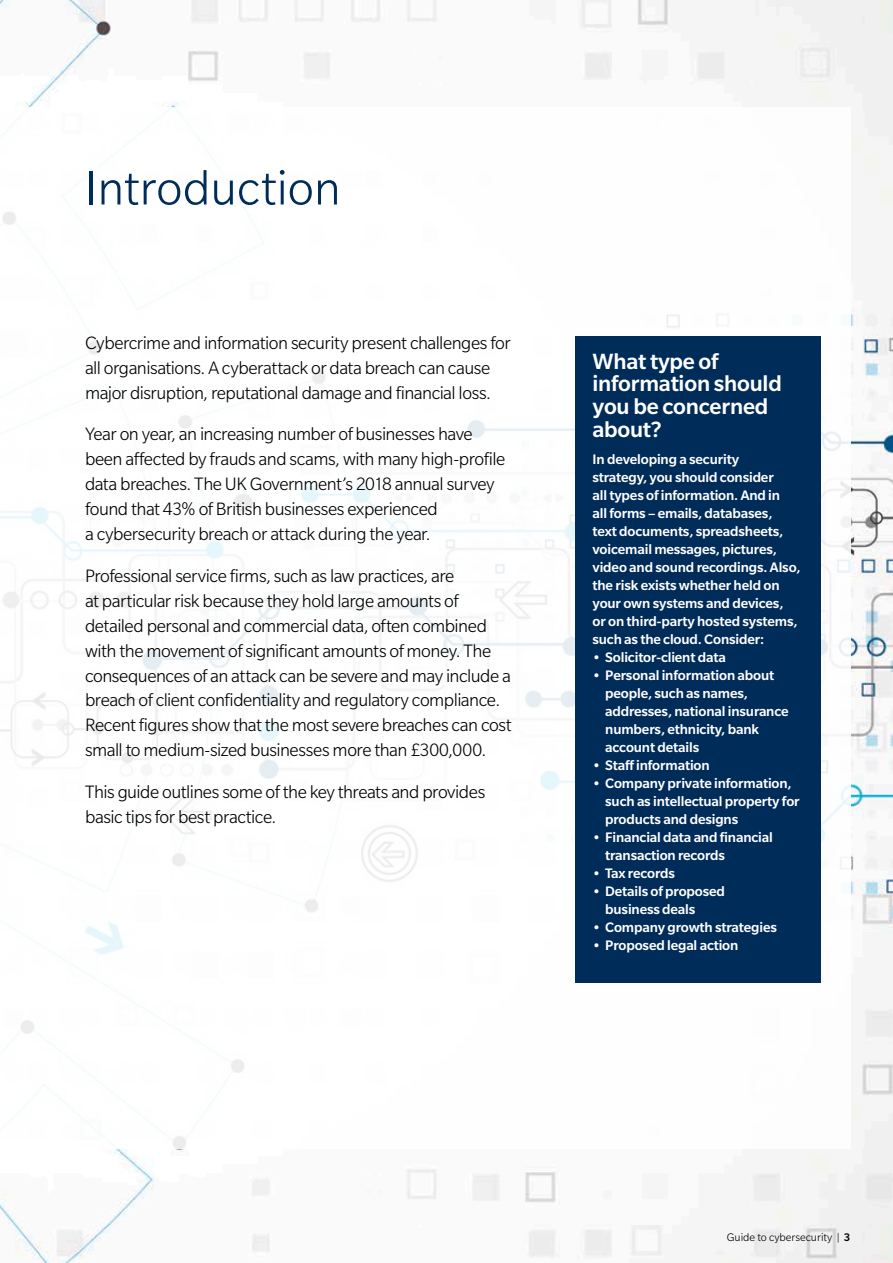
<style>
.page{position:relative;width:893px;height:1263px;background:#fff}
.page>*{position:absolute;margin:0;border:0;box-sizing:border-box;transform-origin:0 0}
.Page_ID{font:300 52.5px "Slate Std";color:#002c59}
.body_sans_slate_no_i{font:500 24px/22.8px "Slate Std";letter-spacing:-.01em;color:#fff}
.Standfirst{font:300 19.5px/24.9px "Slate Std";letter-spacing:-.025em;color:#000}
.body_sans_slate_no_i-2{font:500 15px/18px "Slate Std";letter-spacing:-.01em;color:#fff}
.t1{font:300 12px "Slate Std";color:#000}
.s1{font-weight:500}
</style>
<div class="page">
<img style="left:0;top:0;width:893px;height:1263px">
<div style="left:0;top:107px;width:850px;height:1042px;background:#fff"></div>
<div style="left:575px;top:336px;width:246px;height:646px;background:#002c59"></div>
<p class="Page_ID" style="left:85px;top:161px;width:257px">Introduction</p>
<p class="Standfirst" style="left:85px;top:330px;width:427px">Cybercrime and information security present challenges for all organisations. A cyberattack or data breach can cause major disruption, reputational damage and financial loss.</p>
<p class="Standfirst" style="left:85px;top:422px;width:422px">Year on year, an increasing number of businesses have been affected by frauds and scams, with many high-profile data breaches. The UK Government’s 2018 annual survey found that 43% of British businesses experienced<br>a cybersecurity breach or attack during the year.</p>
<p class="Standfirst" style="left:85px;top:563px;width:428px">Professional service firms, such as law practices, are<br>at particular risk because they hold large amounts of detailed personal and commercial data, often combined with the movement of significant amounts of money. The consequences of an attack can be severe and may include a breach of client confidentiality and regulatory compliance.<br>Recent figures show that the most severe breaches can cost small to medium-sized businesses more than £300,000.</p>
<p class="Standfirst" style="left:85px;top:779px;width:402px">This guide outlines some of the key threats and provides basic tips for best practice.</p>
<p class="body_sans_slate_no_i" style="left:592px;top:349px;width:191px">What type of information should you be concerned about?</p>
<p class="body_sans_slate_no_i-2" style="left:592px;top:450px;width:210px">In developing a security<br>strategy, you should consider<br>all types of information. And in<br>all forms – emails, databases, text documents, spreadsheets, voicemail messages, pictures, video and sound recordings. Also, the risk exists whether held on your own systems and devices,<br>or on third-party hosted systems, such as the cloud. Consider:</p>
<p class="body_sans_slate_no_i-2" style="left:592px;top:648px;width:135px">• Solicitor-client data</p>
<p class="body_sans_slate_no_i-2" style="left:605px;top:666px;width:185px;text-indent:-13px">• Personal information about people, such as names, addresses, national insurance numbers, ethnicity, bank account details</p>
<p class="body_sans_slate_no_i-2" style="left:592px;top:756px;width:119px">• Staff information</p>
<p class="body_sans_slate_no_i-2" style="left:605px;top:774px;width:196px;text-indent:-13px">• Company private information, such as intellectual property for products and designs</p>
<p class="body_sans_slate_no_i-2" style="left:605px;top:828px;width:169px;text-indent:-13px">• Financial data and financial transaction records</p>
<p class="body_sans_slate_no_i-2" style="left:592px;top:864px;width:84px">• Tax records</p>
<p class="body_sans_slate_no_i-2" style="left:605px;top:882px;width:121px;text-indent:-13px">• Details of proposed business deals</p>
<p class="body_sans_slate_no_i-2" style="left:592px;top:918px;width:186px">• Company growth strategies</p>
<p class="body_sans_slate_no_i-2" style="left:592px;top:936px;width:147px">• Proposed legal action</p>
<p class="t1" style="left:727px;top:1231px;width:125px">Guide to cybersecurity | <span class="s1">3</span></p>
</div>
